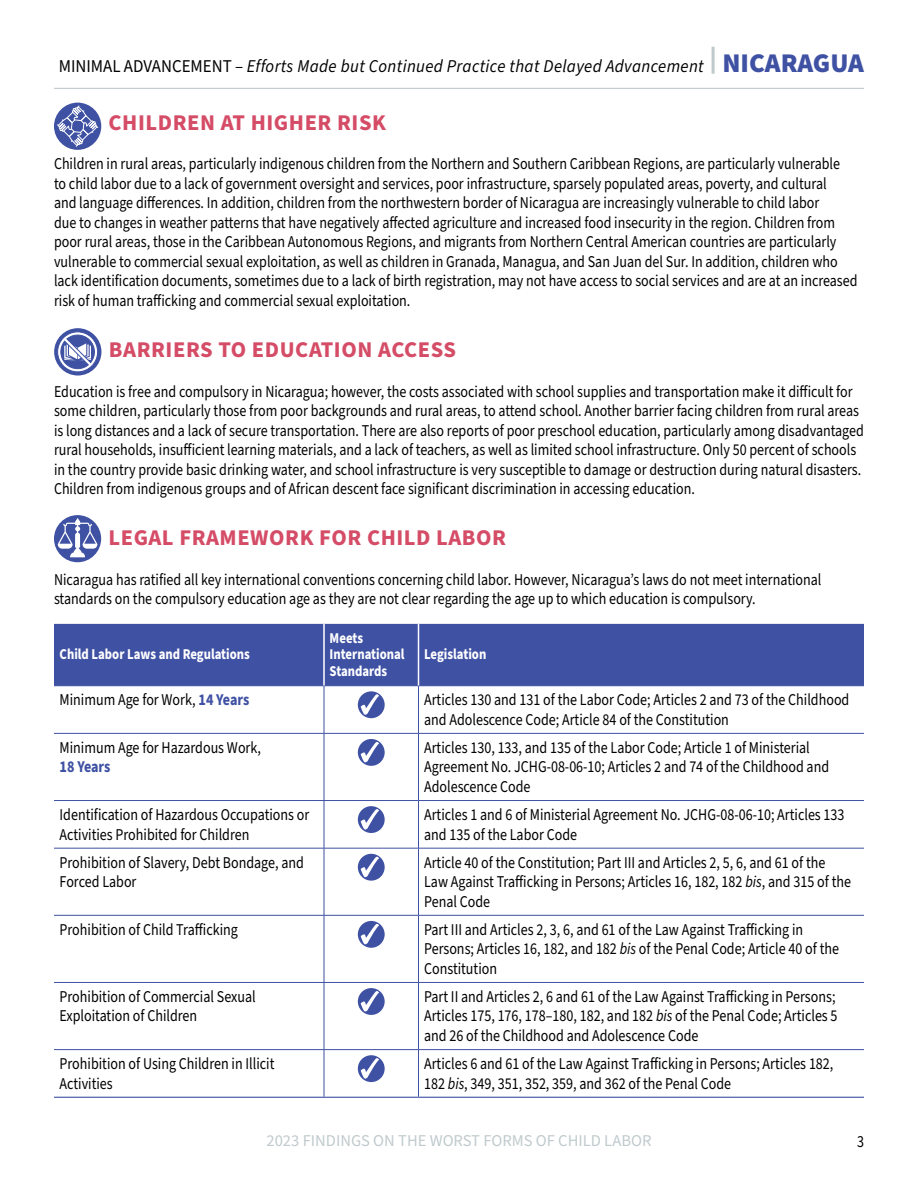
<style>
.page{position:relative;width:918px;height:1188px;background:#fff}
.page>*{position:absolute;margin:0;border:0;box-sizing:border-box;transform-origin:0 0}
.H1-HEADING_1{font:700 22.5px "Source Sans Pro";letter-spacing:.025em;color:#d54c67}
.t1{font:italic 18px "Source Sans Pro";letter-spacing:.02em;color:#000;scale:.94 1}
.t2{font:16.5px/19.5px "Source Sans Pro";color:#000;scale:.85 1}
.t3{font:16.5px "Source Sans Pro";color:#c0cacc}
.t4{font:700 15px/16.5px "Source Sans Pro";color:#fff;scale:.85 1}
.s1{font-style:normal}
.s2{font-weight:900;font-style:normal;font-size:27px;color:#3f51a3}
.s3{font-weight:700;color:#3f51a3}
.s4{font-style:italic}
</style>
<div class="page">
<hr style="left:54px;top:88px;width:810px;height:1px;background:#c0cacc">
<div style="left:54px;top:103px;width:47px;height:47px;background:#3f51a3;border-radius:50%"></div>
<svg style="left:56px;top:105px;width:43px;height:43px"></svg>
<svg style="left:54px;top:328px;width:47px;height:48px"></svg>
<svg style="left:57px;top:331px;width:41px;height:41px"></svg>
<svg style="left:54px;top:515px;width:47px;height:47px"></svg>
<svg style="left:58px;top:518px;width:39px;height:39px"></svg>
<div style="left:54px;top:624px;width:810px;height:61px;background:#3f51a3"></div>
<hr style="left:324px;top:686px;width:1px;height:47px;background:#3f51a3">
<hr style="left:418px;top:686px;width:1px;height:47px;background:#3f51a3">
<hr style="left:54px;top:733px;width:270px;height:1px;background:#3f51a3">
<hr style="left:324px;top:733px;width:94px;height:1px;background:#3f51a3">
<hr style="left:324px;top:734px;width:1px;height:66px;background:#3f51a3">
<hr style="left:418px;top:733px;width:446px;height:1px;background:#3f51a3">
<hr style="left:418px;top:734px;width:1px;height:66px;background:#3f51a3">
<hr style="left:54px;top:800px;width:270px;height:1px;background:#3f51a3">
<hr style="left:324px;top:800px;width:94px;height:1px;background:#3f51a3">
<hr style="left:324px;top:801px;width:1px;height:47px;background:#3f51a3">
<hr style="left:418px;top:800px;width:446px;height:1px;background:#3f51a3">
<hr style="left:418px;top:801px;width:1px;height:47px;background:#3f51a3">
<hr style="left:54px;top:848px;width:270px;height:1px;background:#3f51a3">
<hr style="left:324px;top:848px;width:94px;height:1px;background:#3f51a3">
<hr style="left:324px;top:848px;width:1px;height:67px;background:#3f51a3">
<hr style="left:418px;top:848px;width:446px;height:1px;background:#3f51a3">
<hr style="left:418px;top:848px;width:1px;height:67px;background:#3f51a3">
<hr style="left:324px;top:916px;width:1px;height:66px;background:#3f51a3">
<hr style="left:418px;top:916px;width:1px;height:66px;background:#3f51a3">
<hr style="left:54px;top:982px;width:270px;height:1px;background:#3f51a3">
<hr style="left:324px;top:982px;width:94px;height:1px;background:#3f51a3">
<hr style="left:324px;top:983px;width:1px;height:66px;background:#3f51a3">
<hr style="left:418px;top:982px;width:446px;height:1px;background:#3f51a3">
<hr style="left:418px;top:983px;width:1px;height:66px;background:#3f51a3">
<hr style="left:54px;top:1049px;width:270px;height:1px;background:#3f51a3">
<hr style="left:324px;top:1049px;width:94px;height:1px;background:#3f51a3">
<hr style="left:324px;top:1050px;width:1px;height:47px;background:#3f51a3">
<hr style="left:418px;top:1049px;width:446px;height:1px;background:#3f51a3">
<hr style="left:418px;top:1050px;width:1px;height:47px;background:#3f51a3">
<hr style="left:54px;top:915px;width:270px;height:1px;background:#3f51a3">
<hr style="left:324px;top:915px;width:94px;height:1px;background:#3f51a3">
<hr style="left:418px;top:915px;width:446px;height:1px;background:#3f51a3">
<hr style="left:54px;top:1097px;width:270px;height:1px;background:#3f51a3">
<hr style="left:324px;top:1097px;width:94px;height:1px;background:#3f51a3">
<hr style="left:418px;top:1097px;width:446px;height:1px;background:#3f51a3">
<hr style="left:54px;top:685px;width:270px;height:1px;background:#3f51a3">
<hr style="left:324px;top:685px;width:94px;height:1px;background:#3f51a3">
<hr style="left:418px;top:685px;width:446px;height:1px;background:#3f51a3">
<hr style="left:323px;top:624px;width:2px;height:62px;background:#fff">
<hr style="left:418px;top:624px;width:1px;height:62px;background:#fff">
<svg style="left:358px;top:691px;width:27px;height:27px"></svg>
<svg style="left:361px;top:693px;width:18px;height:23px"></svg>
<svg style="left:358px;top:739px;width:27px;height:27px"></svg>
<svg style="left:361px;top:741px;width:18px;height:22px"></svg>
<svg style="left:358px;top:806px;width:27px;height:27px"></svg>
<svg style="left:361px;top:808px;width:18px;height:22px"></svg>
<svg style="left:358px;top:854px;width:27px;height:27px"></svg>
<svg style="left:361px;top:856px;width:18px;height:22px"></svg>
<svg style="left:358px;top:921px;width:27px;height:27px"></svg>
<svg style="left:361px;top:923px;width:18px;height:22px"></svg>
<div style="left:358px;top:988px;width:27px;height:27px;background:#3f51a3;border-radius:50%"></div>
<svg style="left:361px;top:990px;width:18px;height:22px"></svg>
<svg style="left:358px;top:1055px;width:27px;height:27px"></svg>
<svg style="left:361px;top:1057px;width:18px;height:23px"></svg>
<p class="t1" style="left:59px;top:54px;width:858px"><span class="s1">MINIMAL ADVANCEMENT –</span> Efforts Made but Continued Practice that Delayed Advancement <sup>|</sup> <span class="s2">NICARAGUA</span></p>
<p class="H1-HEADING_1" style="left:109px;top:107px;width:279px">CHILDREN AT HIGHER RISK</p>
<p class="t2" style="left:54px;top:155px;width:947px">Children in rural areas, particularly indigenous children from the Northern and Southern Caribbean Regions, are particularly vulnerable<br>to child labor due to a lack of government oversight and services, poor infrastructure, sparsely populated areas, poverty, and cultural<br>and language differences. In addition, children from the northwestern border of Nicaragua are increasingly vulnerable to child labor<br>due to changes in weather patterns that have negatively affected agriculture and increased food insecurity in the region. Children from poor rural areas, those in the Caribbean Autonomous Regions, and migrants from Northern Central American countries are particularly vulnerable to commercial sexual exploitation, as well as children in Granada, Managua, and San Juan del Sur. In addition, children who lack identification documents, sometimes due to a lack of birth registration, may not have access to social services and are at an increased risk of human trafficking and commercial sexual exploitation.</p>
<p class="H1-HEADING_1" style="left:109px;top:334px;width:349px">BARRIERS TO EDUCATION ACCESS</p>
<p class="t2" style="left:54px;top:382px;width:954px">Education is free and compulsory in Nicaragua; however, the costs associated with school supplies and transportation make it difficult for some children, particularly those from poor backgrounds and rural areas, to attend school. Another barrier facing children from rural areas is long distances and a lack of secure transportation. There are also reports of poor preschool education, particularly among disadvantaged rural households, insufficient learning materials, and a lack of teachers, as well as limited school infrastructure. Only 50 percent of schools in the country provide basic drinking water, and school infrastructure is very susceptible to damage or destruction during natural disasters.<br>Children from indigenous groups and of African descent face significant discrimination in accessing education.</p>
<p class="H1-HEADING_1" style="left:108px;top:522px;width:399px">LEGAL FRAMEWORK FOR CHILD LABOR</p>
<p class="t2" style="left:54px;top:570px;width:904px">Nicaragua has ratified all key international conventions concerning child labor. However, Nicaragua’s laws do not meet international standards on the compulsory education age as they are not clear regarding the age up to which education is compulsory.</p>
<p class="t4" style="left:60px;top:647px;width:225px">Child Labor Laws and Regulations</p>
<p class="t4" style="left:330px;top:630px;width:90px">Meets<br>International<br>Standards</p>
<p class="t4" style="left:424px;top:647px;width:75px">Legislation</p>
<p class="t2" style="left:60px;top:691px;width:225px">Minimum Age for Work, <span class="s3">14 Years</span></p>
<p class="t2" style="left:424px;top:691px;width:502px">Articles 130 and 131 of the Labor Code; Articles 2 and 73 of the Childhood and Adolescence Code; Article 84 of the Constitution</p>
<p class="t2" style="left:60px;top:738px;width:239px">Minimum Age for Hazardous Work,<br><span class="s3">18 Years</span></p>
<p class="t2" style="left:424px;top:738px;width:478px">Articles 130, 133, and 135 of the Labor Code; Article 1 of Ministerial<br>Agreement No. JCHG-08-06-10; Articles 2 and 74 of the Childhood and<br>Adolescence Code</p>
<p class="t2" style="left:60px;top:805px;width:295px">Identification of Hazardous Occupations or<br>Activities Prohibited for Children</p>
<p class="t2" style="left:424px;top:805px;width:496px">Articles 1 and 6 of Ministerial Agreement No. JCHG-08-06-10; Articles 133 and 135 of the Labor Code</p>
<p class="t2" style="left:60px;top:853px;width:289px">Prohibition of Slavery, Debt Bondage, and<br>Forced Labor</p>
<p class="t2" style="left:424px;top:853px;width:504px">Article 40 of the Constitution; Part III and Articles 2, 5, 6, and 61 of the<br>Law Against Trafficking in Persons; Articles 16, 182, 182 <span class="s4">bis</span>, and 315 of the<br>Penal Code</p>
<p class="t2" style="left:60px;top:920px;width:211px">Prohibition of Child Trafficking</p>
<p class="t2" style="left:424px;top:920px;width:490px">Part III and Articles 2, 3, 6, and 61 of the Law Against Trafficking in<br>Persons; Articles 16, 182, and 182 <span class="s4">bis</span> of the Penal Code; Article 40 of the<br>Constitution</p>
<p class="t2" style="left:60px;top:987px;width:232px">Prohibition of Commercial Sexual<br>Exploitation of Children</p>
<p class="t2" style="left:424px;top:987px;width:488px">Part II and Articles 2, 6 and 61 of the Law Against Trafficking in Persons;<br>Articles 175, 176, 178–180, 182, and 182 <span class="s4">bis</span> of the Penal Code; Articles 5 and 26 of the Childhood and Adolescence Code</p>
<p class="t2" style="left:60px;top:1054px;width:254px">Prohibition of Using Children in Illicit<br>Activities</p>
<p class="t2" style="left:424px;top:1054px;width:483px">Articles 6 and 61 of the Law Against Trafficking in Persons; Articles 182,<br>182 <span class="s4">bis</span>, 349, 351, 352, 359, and 362 of the Penal Code</p>
<p class="t3" style="left:267px;top:1130px;width:386px">2023 FINDINGS ON THE WORST FORMS OF CHILD LABOR</p>
<p class="t2" style="left:857px;top:1132px;width:10px">3</p>
</div>
